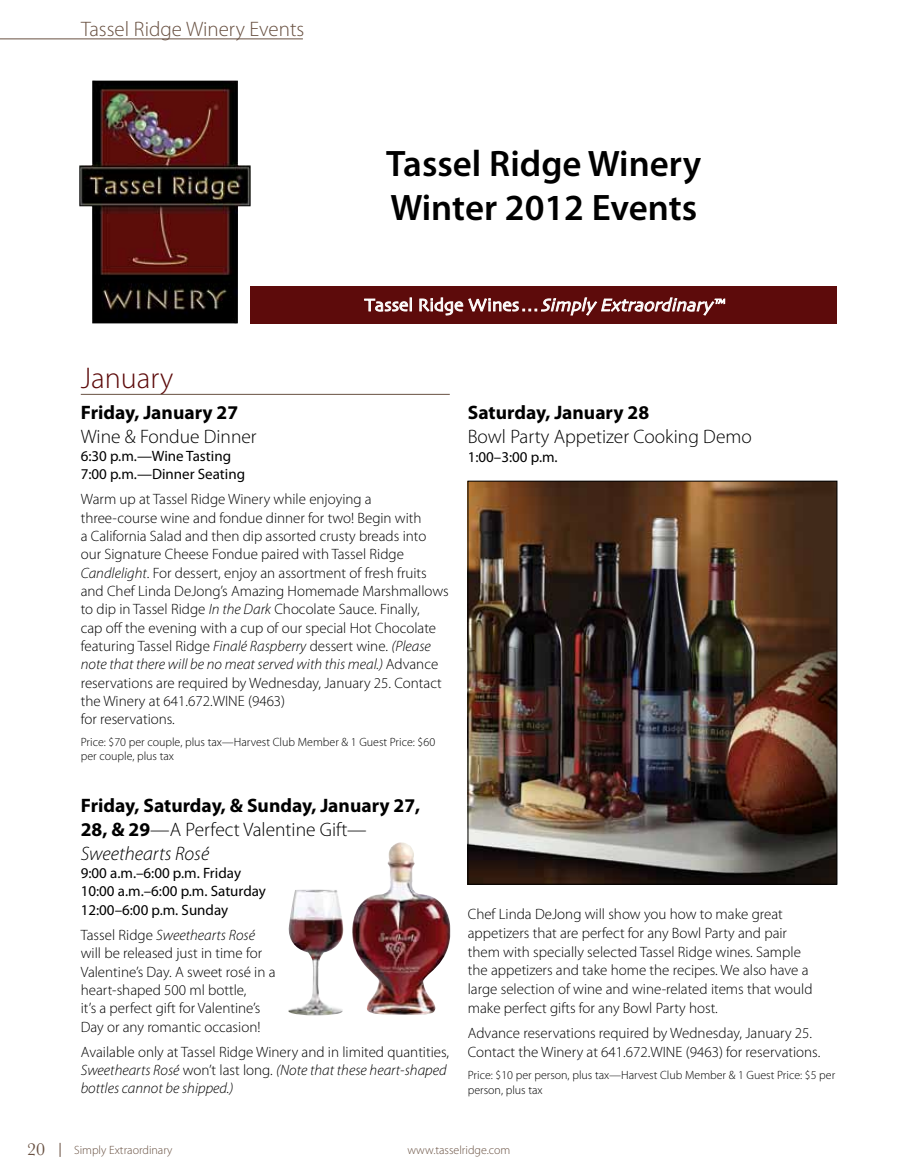
<style>
.page{position:relative;width:918px;height:1175px;background:#fff}
.page>*{position:absolute;margin:0;border:0;box-sizing:border-box;transform-origin:0 0}
.t1{font:600 36.9px/44.4px "Myriad Pro";color:#000}
.t2{font:300 30px "Myriad Pro";color:#5d0b0b}
.t3{font:300 21px "Myriad Pro";color:#685041}
.t4{font:700 19.5px/23.7px "Myriad Pro";color:#000}
.t5{font:300 19.5px "Myriad Pro";color:#000}
.t6{font:italic 18.3px "Skia";color:#fff}
.t7{font:18px "Baskerville";color:#685041}
.t8{font:300 15px/18.3px "Myriad Pro";color:#000}
.t9{font:15px/18.3px "Myriad Pro";color:#000}
.t10{font:300 12px/14.7px "Myriad Pro";color:#000}
.t11{font:300 12px "Myriad Pro";color:#685041}
.s1{font-style:normal}
.s2{font-style:italic}
.s3{font-weight:300}
.s4{font-weight:300;font-style:italic}
</style>
<div class="page">
<hr style="left:0;top:39px;width:303px;height:1px;background:#685041">
<svg style="left:60px;top:1142px;width:1px;height:14px"></svg>
<img style="left:79px;top:80px;width:172px;height:244px">
<div style="left:251px;top:286px;width:586px;height:38px;background:#5d0b0b"></div>
<svg style="left:364px;top:297px;width:48px;height:15px"></svg>
<svg style="left:419px;top:297px;width:306px;height:19px"></svg>
<hr style="left:81px;top:394px;width:369px;height:1px;background:#685041">
<img style="left:288px;top:842px;width:162px;height:173px">
<img style="left:470px;top:483px;width:365px;height:399px">
<div style="left:468px;top:481px;width:369px;height:403px;border:1px solid #000"></div>
<h3 class="t3" style="left:81px;top:17px;width:225px">Tassel Ridge Winery Events</h3>
<h1 class="t1" style="left:386px;top:140px;width:317px">Tassel Ridge Winery<br>Winter 2012 Events</h1>
<p class="t6" style="left:365px;top:294px;width:366px"><span class="s1">Ta s s e l R i d g e W i n e s …</span> SimplyExtraordinary™</p>
<h2 class="t2" style="left:81px;top:362px;width:94px">January</h2>
<h3 class="t4" style="left:81px;top:400px;width:159px">Friday, January 27</h3>
<h3 class="t5" style="left:81px;top:425px;width:177px">Wine &amp; Fondue Dinner</h3>
<p class="t9" style="left:81px;top:446px;width:166px">6:30 p.m.—Wine Tasting<br>7:00 p.m.—Dinner Seating</p>
<p class="t8" style="left:81px;top:490px;width:370px">Warm up at Tassel Ridge Winery while enjoying a three-course wine and fondue dinner for two! Begin with<br>a California Salad and then dip assorted crusty breads into our Signature Cheese Fondue paired with Tassel Ridge <span class="s2">Candlelight</span>. For dessert, enjoy an assortment of fresh fruits and Chef Linda DeJong’s Amazing Homemade Marshmallows to dip in Tassel Ridge <span class="s2">In the Dark</span> Chocolate Sauce. Finally,<br>cap off the evening with a cup of our special Hot Chocolate featuring Tassel Ridge <span class="s2">Finalé Raspberry</span> dessert wine. <span class="s2">(Please note that there will be no meat served with this meal.)</span> Advance reservations are required by Wednesday, January 25. Contact the Winery at 641.672.WINE (9463)<br>for reservations.</p>
<p class="t10" style="left:81px;top:734px;width:356px">Price: $70 per couple, plus tax—Harvest Club Member &amp; 1 Guest Price: $60 per couple, plus tax</p>
<h3 class="t4" style="left:81px;top:793px;width:341px">Friday, Saturday, &amp; Sunday, January 27,<br>28, &amp; 29<span class="s3">—A Perfect Valentine Gift—<br></span><span class="s4">Sweethearts Rosé</span></h3>
<p class="t9" style="left:81px;top:863px;width:187px">9:00 a.m.–6:00 p.m. Friday<br>10:00 a.m.–6:00 p.m. Saturday<br>12:00–6:00 p.m. Sunday</p>
<p class="t8" style="left:81px;top:926px;width:196px">Tassel Ridge <span class="s2">Sweethearts Rosé </span>will be released just in time for<br>Valentine’s Day. A sweet rosé in a heart-shaped 500 ml bottle,<br>it’s a perfect gift for Valentine’s<br>Day or any romantic occasion!</p>
<p class="t8" style="left:81px;top:1042px;width:370px">Available only at Tassel Ridge Winery and in limited quantities,<br><span class="s2">Sweethearts Rosé</span> won’t last long. <span class="s2">(Note that these heart-shaped bottles cannot be shipped.)</span></p>
<h3 class="t4" style="left:468px;top:400px;width:183px">Saturday, January 28</h3>
<h3 class="t5" style="left:468px;top:426px;width:286px">Bowl Party Appetizer Cooking Demo</h3>
<p class="t9" style="left:468px;top:447px;width:91px">1:00–3:00 p.m.</p>
<p class="t8" style="left:468px;top:905px;width:346px;line-height:18.8px">Chef Linda DeJong will show you how to make great appetizers that are perfect for any Bowl Party and pair them with specially selected Tassel Ridge wines. Sample the appetizers and take home the recipes. We also have a large selection of wine and wine-related items that would make perfect gifts for any Bowl Party host.</p>
<p class="t8" style="left:468px;top:1024px;width:354px;line-height:18.8px">Advance reservations required by Wednesday, January 25.<br>Contact the Winery at 641.672.WINE (9463) for reservations.</p>
<p class="t10" style="left:468px;top:1067px;width:369px;line-height:15.1px">Price: $10 per person, plus tax—Harvest Club Member &amp; 1 Guest Price: $5 per person, plus tax</p>
<p class="t7" style="left:27px;top:1138px;width:19px">20</p>
<p class="t11" style="left:74px;top:1143px;width:100px">Simply Extraordinary</p>
<p class="t11" style="left:408px;top:1143px;width:104px">www.tasselridge.com</p>
</div>
